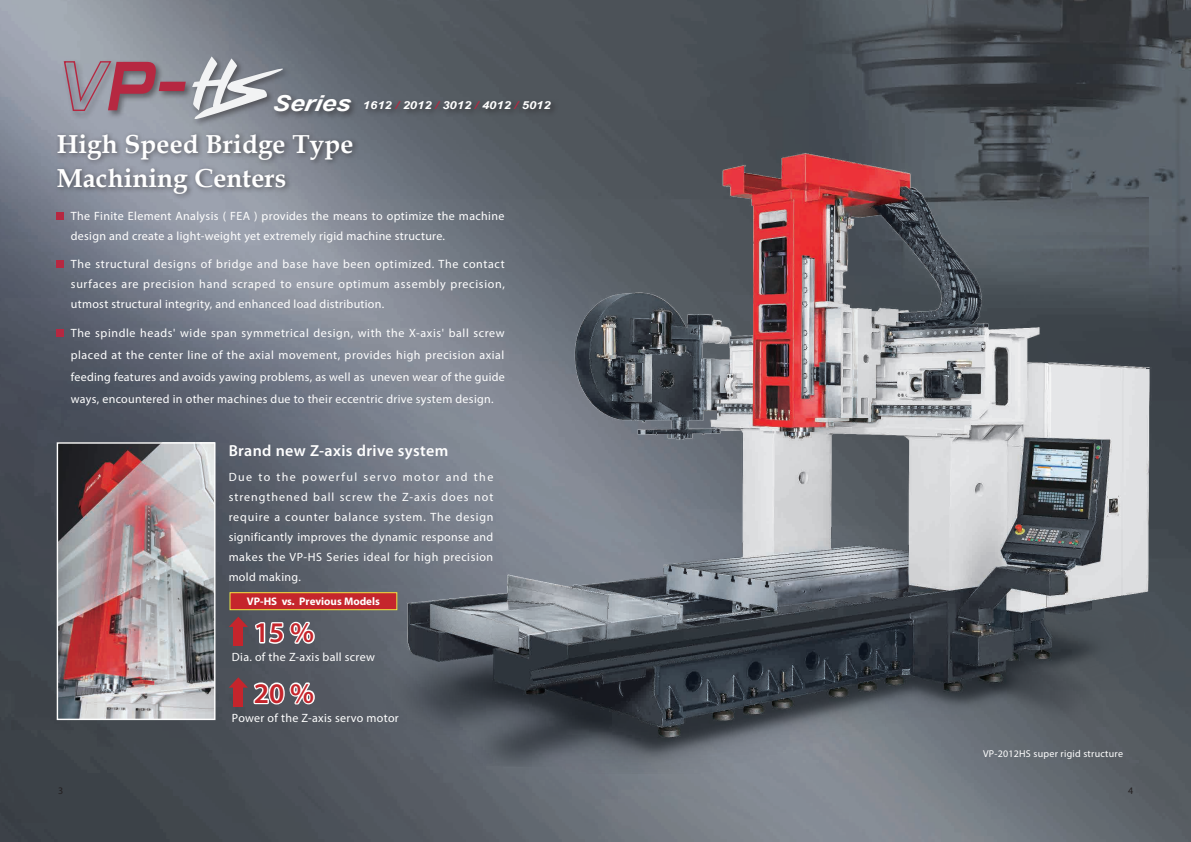
<style>
.page{position:relative;width:1191px;height:842px;background:#fff}
.page>*{position:absolute;margin:0;border:0;box-sizing:border-box;transform-origin:0 0}
.t1{font:italic 59.3px "AR Gothic 2 Ultra Distended";color:#b62841;scale:.9 1}
.t2{font:600 28.5px/60.7px "Myriad Pro";color:#c5252c}
.t3{font:700 26px/34px "Book Antiqua";letter-spacing:.005em;color:#fff}
.t4{font:600 16px "Myriad Pro";letter-spacing:.025em;color:#fff}
.t5{font:12px/20px "Myriad Pro";letter-spacing:.025em;color:#fff;text-align:justify}
.t6{font:italic 700 11px "Arial";color:#fff;scale:1.18 1}
.t7{font:700 11px "Myriad Pro";color:#fff}
.t8{font:10px "Myriad Pro";letter-spacing:.025em;color:#fff}
.t9{font:10px "Myriad Pro";color:#231f20}
.s1{font-size:22px}
.s2{color:#b62841}
</style>
<div class="page">
<img style="left:0;top:0;width:1191px;height:842px">
<div style="left:57px;top:212px;width:7px;height:7px;background:#b62841"></div>
<div style="left:57px;top:261px;width:7px;height:7px;background:#b62841"></div>
<div style="left:57px;top:330px;width:7px;height:7px;background:#b62841"></div>
<img style="left:372px;top:118px;width:819px;height:655px">
<div style="left:272px;top:92px;width:87px;height:27px;background:#231f20;opacity:.6"></div>
<div style="left:362px;top:99px;width:197px;height:18px;background:#231f20;opacity:.6"></div>
<img style="left:59px;top:444px;width:154px;height:274px">
<div style="left:57px;top:442px;width:158px;height:278px;border:1px solid #fff"></div>
<div style="left:230px;top:593px;width:167px;height:17px;background:#c5252c"></div>
<div style="left:230px;top:592px;width:167px;height:18px;border:1px solid #eae846"></div>
<svg style="left:229px;top:617px;width:87px;height:29px"></svg>
<div style="left:234px;top:625px;width:9px;height:21px;background:#c5252c"></div>
<svg style="left:229px;top:677px;width:87px;height:30px"></svg>
<div style="left:234px;top:686px;width:9px;height:21px;background:#c5252c"></div>
<div style="left:62px;top:59px;width:132px;height:60px;background:#231f20;opacity:.5"></div>
<svg style="left:54px;top:60px;width:59px;height:52px;background:#9c93a0"></svg>
<div style="left:190px;top:54px;width:101px;height:73px;background:#231f20;opacity:.5"></div>
<svg style="left:191px;top:56px;width:97px;height:63px"></svg>
<div style="left:54px;top:131px;width:306px;height:70px;background:#231f20;opacity:.6"></div>
<h1 class="t1" style="left:103px;top:59px;width:101px">P-</h1>
<h3 class="t3" style="left:57px;top:127px;width:298px">High Speed Bridge Type<br>Machining Centers</h3>
<p class="t6" style="left:272px;top:98px;width:238px"><span class="s1">Series</span> 1612 <span class="s2">/</span> 2012 <span class="s2">/</span> 3012 <span class="s2">/</span> 4012 <span class="s2">/</span> 5012</p>
<p class="t5" style="left:71px;top:206px;width:435px">The Finite Element Analysis ( FEA ) provides the means to optimize the machine design and create a light-weight yet extremely rigid machine structure.</p>
<p class="t5" style="left:71px;top:254px;width:435px">The structural designs of bridge and base have been optimized. The contact surfaces are precision hand scraped to ensure optimum assembly precision, utmost structural integrity, and enhanced load distribution.</p>
<p class="t5" style="left:71px;top:322px;width:435px;line-height:22px">The spindle heads' wide span symmetrical design, with the X-axis' ball screw placed at the center line of the axial movement, provides high precision axial feeding features and avoids yawing problems, as well as uneven wear of the guide ways, encountered in other machines due to their eccentric drive system design.</p>
<h3 class="t4" style="left:229px;top:441px;width:221px">Brand new Z-axis drive system</h3>
<p class="t5" style="left:229px;top:467px;width:266px">Due to the powerful servo motor and the strengthened ball screw the Z-axis does not require a counter balance system. The design significantly improves the dynamic response and makes the VP-HS Series ideal for high precision mold making.</p>
<p class="t7" style="left:247px;top:594px;width:134px">VP-HS vs. Previous Models</p>
<h2 class="t2" style="left:254px;top:601px;width:62px">15 %<br>20 %</h2>
<p class="t5" style="left:232px;top:647px;width:144px">Dia. of the Z-axis ball screw</p>
<p class="t5" style="left:232px;top:707px;width:168px">Power of the Z-axis servo motor</p>
<p class="t8" style="left:983px;top:747px;width:141px">VP-2012HS super rigid structure</p>
<p class="t9" style="left:58px;top:784px;width:7px">3</p>
<p class="t9" style="left:1128px;top:784px;width:7px">4</p>
</div>
